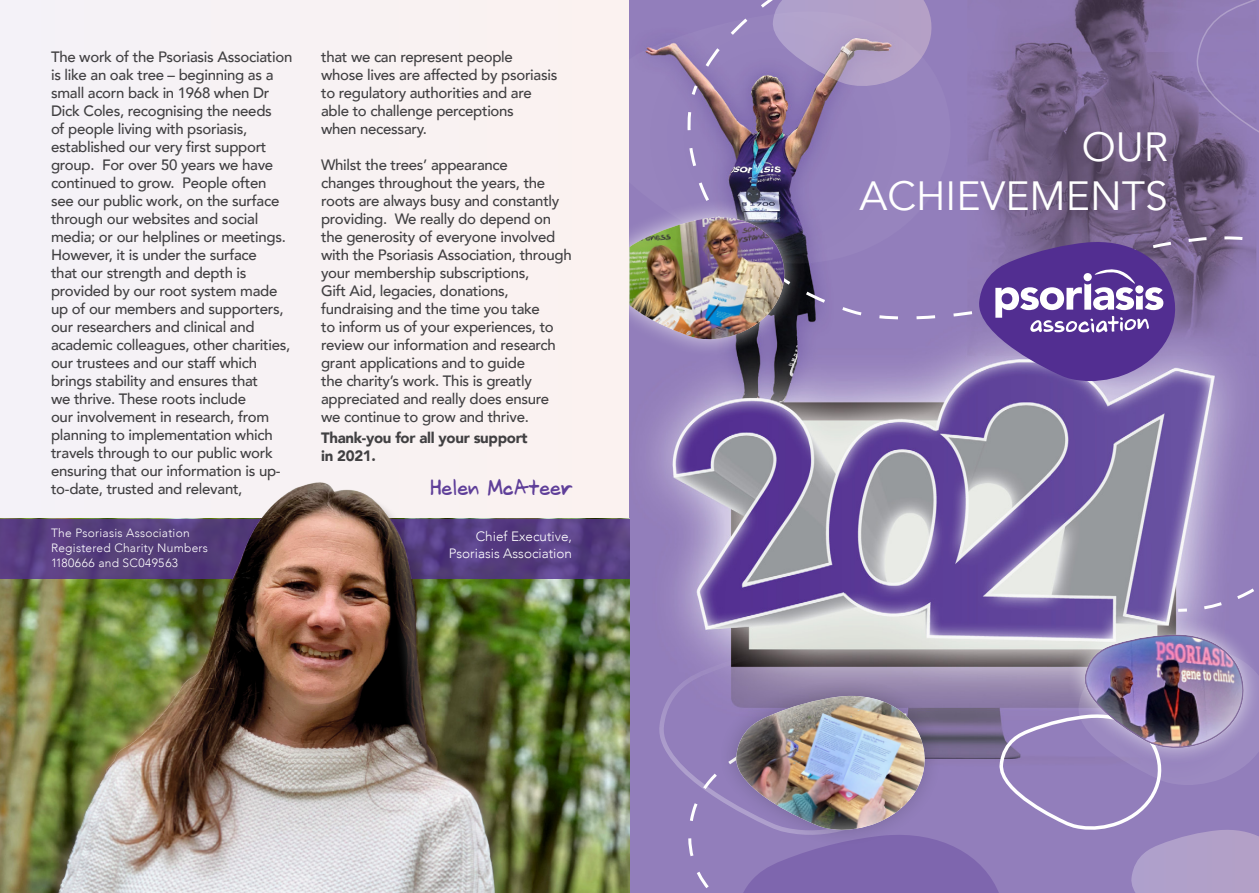
<style>
.page{position:relative;width:1259px;height:893px;background:#fff}
.page>*{position:absolute;margin:0;border:0;box-sizing:border-box;transform-origin:0 0}
.t1{font:40.8px/48.9px "Avenir";color:#fff;text-align:right}
.t2{font:19.5px "Mook";color:#5f3f99}
.t3{font:500 15px/18px "Avenir";letter-spacing:-.02em;color:#414042}
.t4{font:900 15px/18px "Avenir";letter-spacing:-.02em;color:#414042}
.t5{font:300 13.5px/17.2px "Avenir";color:#fff;text-align:right}
.t6{font:300 12px/15px "Avenir";letter-spacing:.02em;color:#fff}
</style>
<div class="page">
<div style="left:0;top:0;width:890px;height:578px;background:#f8f2f3"></div>
<img style="left:629px;top:0;width:630px;height:893px">
<svg style="left:629px;top:10px;width:335px;height:180px;fill:#9582bc"></svg>
<img style="left:0;top:578px;width:629px;height:315px">
<svg style="left:0;top:519px;width:629px;height:59px;fill:#593f83"></svg>
<div style="left:33px;top:474px;width:503px;height:419px;background:#fff;opacity:.2"></div>
<svg style="left:656px;top:643px;width:31px;height:193px"></svg>
<svg style="left:1192px;top:0;width:67px;height:166px"></svg>
<svg style="left:703px;top:0;width:236px;height:83px"></svg>
<svg style="left:687px;top:109px;width:2px;height:69px"></svg>
<svg style="left:689px;top:83px;width:422px;height:234px"></svg>
<svg style="left:1056px;top:382px;width:203px;height:156px"></svg>
<svg style="left:876px;top:192px;width:383px;height:190px"></svg>
<div style="left:1135px;top:285px;width:8px;height:9px;background:#fff;border-radius:50%"></div>
<svg style="left:629px;top:190px;width:208px;height:171px"></svg>
<img style="left:629px;top:217px;width:164px;height:123px">
<img style="left:687px;top:538px;width:572px;height:355px">
<p class="t3" style="left:51px;top:47px;width:243px">The work of the Psoriasis Association is like an oak tree – beginning as a small acorn back in 1968 when Dr Dick Coles, recognising the needs<br>of people living with psoriasis, established our very first support group. For over 50 years we have continued to grow. People often see our public work, on the surface through our websites and social media; or our helplines or meetings.<br>However, it is under the surface<br>that our strength and depth is provided by our root system made up of our members and supporters, our researchers and clinical and academic colleagues, other charities, our trustees and our staff which brings stability and ensures that<br>we thrive. These roots include<br>our involvement in research, from planning to implementation which travels through to our public work ensuring that our information is up&shy;to-date, trusted and relevant,</p>
<p class="t3" style="left:321px;top:47px;width:238px">that we can represent people whose lives are affected by psoriasis to regulatory authorities and are able to challenge perceptions<br>when necessary.</p>
<p class="t3" style="left:321px;top:155px;width:252px">Whilst the trees’ appearance<br>changes throughout the years, the roots are always busy and constantly providing. We really do depend on the generosity of everyone involved with the Psoriasis Association, through your membership subscriptions,<br>Gift Aid, legacies, donations, fundraising and the time you take<br>to inform us of your experiences, to review our information and research grant applications and to guide<br>the charity’s work. This is greatly appreciated and really does ensure we continue to grow and thrive.</p>
<p class="t4" style="left:321px;top:428px;width:208px">Thank-you for all your support in 2021.</p>
<h2 class="t2" style="left:429px;top:475px;width:144px">Helen McAteer</h2>
<p class="t5" style="left:449px;top:528px;width:125px">Chief Executive,<br>Psoriasis Association</p>
<p class="t6" style="left:51px;top:526px;width:158px">The Psoriasis Association<br>Registered Charity Numbers<br>1180666 and SC049563</p>
<h1 class="t1" style="left:859px;top:123px;width:310px">OUR<br>ACHIEVEMENTS</h1>
</div>
